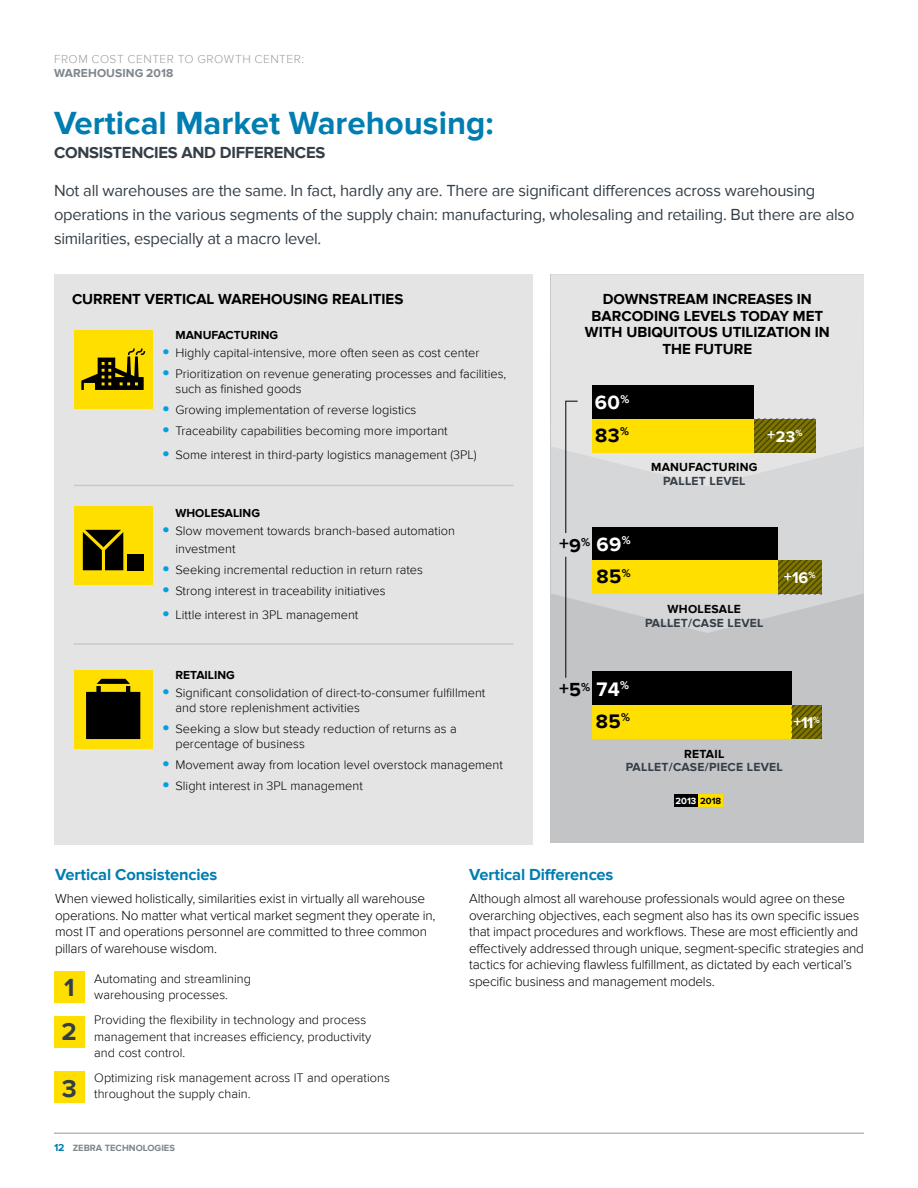
<style>
.page{position:relative;width:918px;height:1188px;background:#fff}
.page>*{position:absolute;margin:0;border:0;box-sizing:border-box;transform-origin:0 0}
.t1{font:700 33px "Proxima Nova";color:#007db1}
.t2{font:700 33px "Proxima Nova";color:#00a1df}
.t3{font:700 25.5px/43.5px "Proxima Nova";color:#343e47}
.t4{font:700 20.1px/32.2px "Proxima Nova";color:#fff}
.t5{font:700 20.1px "Proxima Nova";color:#000}
.t6{font:700 19.5px "Proxima Nova";color:#000}
.t7{font:16.5px/24px "Proxima Nova";letter-spacing:-.015em;color:#343e47}
.t8{font:700 16.5px "Proxima Nova";letter-spacing:-.01em;color:#007db1}
.t9{font:700 16.5px "Proxima Nova";letter-spacing:-.015em;color:#343e47}
.t10{font:700 16.2px "Proxima Nova";color:#fff}
.t11{font:700 15px/16.5px "Proxima Nova";color:#000;text-align:center}
.t12{font:300 13.5px/16.5px "Proxima Nova";letter-spacing:-.015em;color:#000}
.t13{font:300 12.75px/16.5px "Proxima Nova";color:#000}
.t14{font:700 12.15px "Proxima Nova";letter-spacing:.02em;color:#343e47}
.t15{font:700 12.15px "Proxima Nova";letter-spacing:.02em;color:#000}
.t16{font:700 12px "Proxima Nova";color:#000}
.t17{font:300 12px "Proxima Nova";letter-spacing:.04em;color:#999da2}
.t18{font:700 12px "Proxima Nova";letter-spacing:.01em;color:#7e868c}
.t19{font:700 9.45px "Proxima Nova";color:#fff}
.t20{font:700 9.3px "Proxima Nova";color:#7e868c}
.s1{color:#000}
.s2{font-size:20.1px;color:#fff}
.s3{font-size:10.5px;color:#007db1}
</style>
<div class="page">
<hr style="left:54px;top:1132px;width:810px;height:2px;background:#b6b8bc">
<div style="left:551px;top:274px;width:313px;height:568px;background:#c3c4c6"></div>
<div style="left:54px;top:274px;width:479px;height:571px;background:#e5e4e5"></div>
<svg style="left:551px;top:486px;width:313px;height:147px;fill:#d6d7d8"></svg>
<svg style="left:551px;top:274px;width:313px;height:212px;fill:#e5e4e5"></svg>
<div style="left:74px;top:330px;width:79px;height:79px;background:#ffdf00"></div>
<svg style="left:81px;top:349px;width:64px;height:41px"></svg>
<div style="left:74px;top:670px;width:79px;height:79px;background:#ffdf00"></div>
<div style="left:74px;top:506px;width:79px;height:79px;background:#ffdf00"></div>
<div style="left:593px;top:385px;width:161px;height:34px;background:#000"></div>
<div style="left:593px;top:419px;width:223px;height:33px;background:#ffdf00"></div>
<svg style="left:754px;top:419px;width:62px;height:33px;fill:#797000"></svg>
<div style="left:593px;top:527px;width:185px;height:34px;background:#000"></div>
<div style="left:593px;top:561px;width:228px;height:33px;background:#ffdf00"></div>
<svg style="left:778px;top:561px;width:43px;height:33px"></svg>
<div style="left:593px;top:671px;width:199px;height:34px;background:#000"></div>
<div style="left:593px;top:705px;width:228px;height:34px;background:#ffdf00"></div>
<svg style="left:792px;top:705px;width:29px;height:34px"></svg>
<hr style="left:74px;top:485px;width:439px;height:1px;background:#c7c8ca">
<hr style="left:74px;top:643px;width:439px;height:2px;background:#c7c8ca">
<div style="left:674px;top:794px;width:24px;height:12px;background:#000"></div>
<div style="left:698px;top:794px;width:25px;height:12px;background:#ffdf00"></div>
<svg style="left:86px;top:679px;width:54px;height:60px"></svg>
<svg style="left:83px;top:530px;width:40px;height:40px"></svg>
<div style="left:127px;top:554px;width:17px;height:16px;background:#000"></div>
<hr style="left:565px;top:401px;width:1px;height:132px;background:#000">
<hr style="left:565px;top:557px;width:1px;height:121px;background:#000">
<svg style="left:565px;top:401px;width:13px;height:1px"></svg>
<div style="left:54px;top:971px;width:31px;height:32px;background:#ffdf00"></div>
<div style="left:54px;top:1016px;width:31px;height:32px;background:#ffdf00"></div>
<div style="left:54px;top:1072px;width:31px;height:31px;background:#ffdf00"></div>
<p class="t17" style="left:54px;top:53px;width:252px">FROM COST CENTER TO GROWTH CENTER:</p>
<p class="t18" style="left:54px;top:66px;width:121px">WAREHOUSING 2018</p>
<h1 class="t1" style="left:54px;top:104px;width:441px">Vertical Market Warehousing:</h1>
<p class="t9" style="left:54px;top:143px;width:273px">CONSISTENCIES AND DIFFERENCES</p>
<p class="t7" style="left:54px;top:178px;width:802px">Not all warehouses are the same. In fact, hardly any are. There are significant differences across warehousing operations in the various segments of the supply chain: manufacturing, wholesaling and retailing. But there are also similarities, especially at a macro level.</p>
<p class="t11" style="left:72px;top:291px;width:333px">CURRENT VERTICAL WAREHOUSING REALITIES</p>
<p class="t16" style="left:176px;top:328px;width:104px">MANUFACTURING</p>
<h1 class="t2" style="left:162px;top:330px;width:10px">·</h1>
<p class="t13" style="left:176px;top:344px;width:305px">Highly capital-intensive, more often seen as cost center</p>
<h1 class="t2" style="left:162px;top:351px;width:10px">·</h1>
<p class="t13" style="left:176px;top:366px;width:332px;line-height:15px">Prioritization on revenue generating processes and facilities, such as finished goods</p>
<h1 class="t2" style="left:162px;top:387px;width:10px">·</h1>
<p class="t13" style="left:176px;top:401px;width:243px">Growing implementation of reverse logistics</p>
<h1 class="t2" style="left:162px;top:408px;width:10px">·</h1>
<p class="t13" style="left:176px;top:422px;width:274px">Traceability capabilities becoming more important</p>
<h1 class="t2" style="left:162px;top:432px;width:10px">·</h1>
<p class="t13" style="left:176px;top:446px;width:303px">Some interest in third-party logistics management (3PL)</p>
<p class="t16" style="left:176px;top:506px;width:86px">WHOLESALING</p>
<h1 class="t2" style="left:162px;top:508px;width:10px">·</h1>
<p class="t13" style="left:176px;top:522px;width:281px;line-height:18px">Slow movement towards branch-based automation investment</p>
<h1 class="t2" style="left:162px;top:547px;width:10px">·</h1>
<p class="t13" style="left:176px;top:562px;width:249px">Seeking incremental reduction in return rates</p>
<h1 class="t2" style="left:162px;top:568px;width:10px">·</h1>
<p class="t13" style="left:176px;top:583px;width:212px">Strong interest in traceability initiatives</p>
<h1 class="t2" style="left:162px;top:592px;width:10px">·</h1>
<p class="t13" style="left:176px;top:607px;width:184px">Little interest in 3PL management</p>
<p class="t16" style="left:176px;top:668px;width:61px">RETAILING</p>
<h1 class="t2" style="left:162px;top:670px;width:10px">·</h1>
<p class="t13" style="left:176px;top:686px;width:311px;line-height:15px">Significant consolidation of direct-to-consumer fulfillment and store replenishment activities</p>
<h1 class="t2" style="left:162px;top:706px;width:10px">·</h1>
<p class="t13" style="left:176px;top:722px;width:283px;line-height:15px">Seeking a slow but steady reduction of returns as a percentage of business</p>
<h1 class="t2" style="left:162px;top:742px;width:10px">·</h1>
<p class="t13" style="left:176px;top:757px;width:329px">Movement away from location level overstock management</p>
<h1 class="t2" style="left:162px;top:763px;width:10px">·</h1>
<p class="t13" style="left:176px;top:778px;width:189px">Slight interest in 3PL management</p>
<p class="t11" style="left:585px;top:291px;width:246px">DOWNSTREAM INCREASES IN<br>BARCODING LEVELS TODAY MET<br>WITH UBIQUITOUS UTILIZATION IN<br>THE FUTURE</p>
<h3 class="t4" style="left:595px;top:387px;width:36px">60<sup>%<br></sup><span class="s1">83</span><sup>%</sup></h3>
<p class="t15" style="left:651px;top:460px;width:108px">MANUFACTURING</p>
<p class="t14" style="left:663px;top:474px;width:84px">PALLET LEVEL</p>
<p class="t10" style="left:767px;top:427px;width:37px">+23<sup>%</sup></p>
<h3 class="t6" style="left:559px;top:533px;width:73px">+9<sup>%</sup> <span class="s2">69</span><sup>%</sup></h3>
<h3 class="t5" style="left:596px;top:565px;width:36px">85<sup>%</sup></h3>
<p class="t15" style="left:668px;top:602px;width:75px">WHOLESALE</p>
<p class="t14" style="left:645px;top:616px;width:120px">PALLET/CASE LEVEL</p>
<p class="t10" style="left:784px;top:569px;width:33px">+16<sup>%</sup></p>
<h3 class="t6" style="left:559px;top:678px;width:72px">+5<sup>%</sup> <span class="s2">74</span><sup>%</sup></h3>
<h3 class="t5" style="left:596px;top:710px;width:36px">85<sup>%</sup></h3>
<p class="t10" style="left:794px;top:713px;width:28px">+11<sup>%</sup></p>
<p class="t15" style="left:684px;top:747px;width:42px">RETAIL</p>
<p class="t14" style="left:626px;top:760px;width:159px">PALLET/CASE/PIECE LEVEL</p>
<p class="t19" style="left:676px;top:795px;width:47px">2013 <span class="s1">2018</span></p>
<p class="t8" style="left:55px;top:865px;width:164px">Vertical Consistencies</p>
<p class="t12" style="left:55px;top:891px;width:382px">When viewed holistically, similarities exist in virtually all warehouse operations. No matter what vertical market segment they operate in, most IT and operations personnel are committed to three common pillars of warehouse wisdom.</p>
<h2 class="t3" style="left:62px;top:966px;width:17px">1<br>2</h2>
<h2 class="t3" style="left:62px;top:1067px;width:16px">3</h2>
<p class="t13" style="left:94px;top:970px;width:158px">Automating and streamlining warehousing processes.</p>
<p class="t13" style="left:94px;top:1012px;width:278px">Providing the flexibility in technology and process management that increases efficiency, productivity and cost control.</p>
<p class="t13" style="left:94px;top:1069px;width:297px">Optimizing risk management across IT and operations throughout the supply chain.</p>
<p class="t20" style="left:54px;top:1143px;width:123px"><span class="s3">12</span> ZEBRA TECHNOLOGIES</p>
<p class="t8" style="left:469px;top:865px;width:146px">Vertical Differences</p>
<p class="t12" style="left:469px;top:891px;width:396px">Although almost all warehouse professionals would agree on these overarching objectives, each segment also has its own specific issues that impact procedures and workflows. These are most efficiently and effectively addressed through unique, segment-specific strategies and tactics for achieving flawless fulfillment, as dictated by each vertical’s specific business and management models.</p>
</div>
